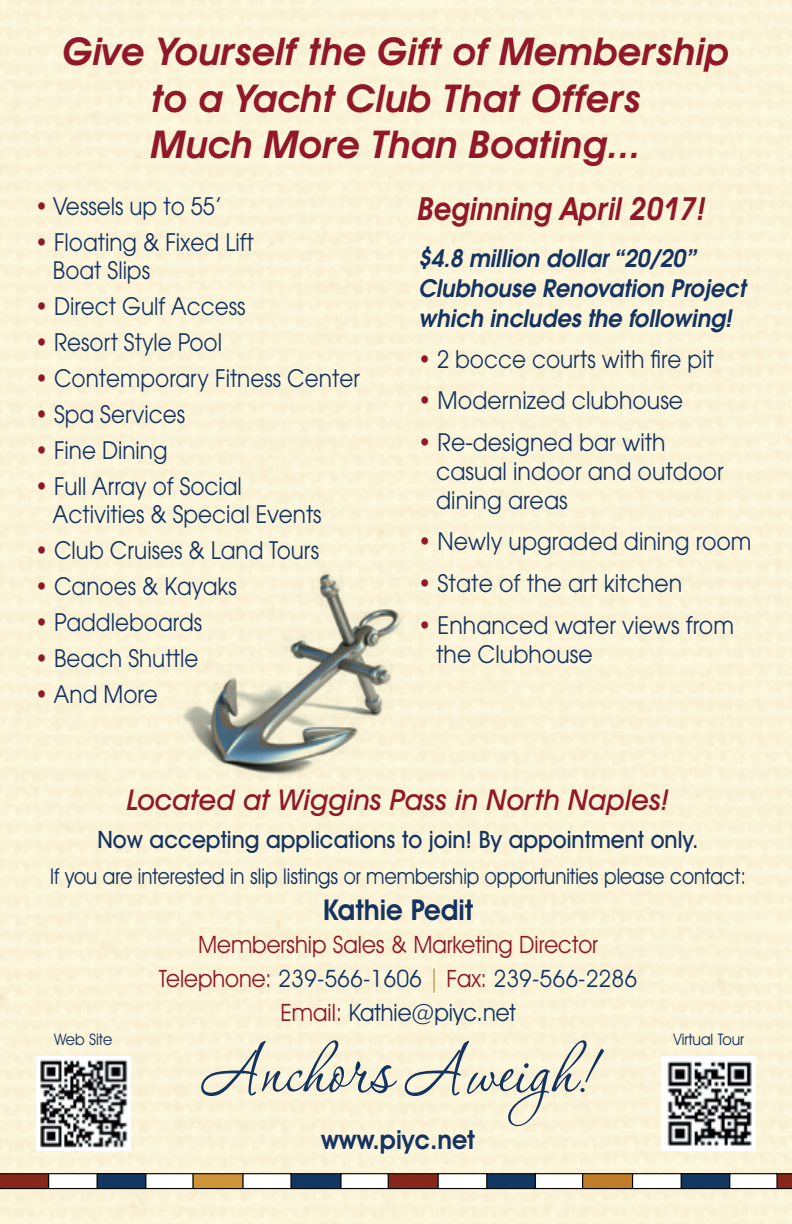
<style>
.page{position:relative;width:792px;height:1224px;background:#fff}
.page>*{position:absolute;margin:0;border:0;box-sizing:border-box;transform-origin:0 0}
.t1{font:86px "P22 Corinthia";color:#143362;scale:.95 1}
.t2{font:italic 600 38.4px/46.2px "Avant Garde IT Cby BT";color:#901828;text-align:center}
.t3{font:italic 600 32px "Avant Garde IT Cby BT";color:#901828;scale:.9 1}
.t4{font:italic 500 28.8px "Avant Garde IT Cby BT";color:#901828}
.t5{font:600 28.8px "Avant Garde IT Cby BT";color:#143362;scale:.95 1}
.t6{font:600 26.4px "Avant Garde IT Cby BT";color:#143362;scale:.95 1}
.t7{font:24px/28px "Avant Garde";color:#143362;scale:.9 1}
.t8{font:24px/28.8px "Avant Garde";color:#143362;scale:.92 1}
.t9{font:24px/33.6px "Avant Garde IT Cby BT";color:#901828;text-align:center;scale:.95 1}
.t10{font:italic 600 24px/30px "Avant Garde";color:#143362;scale:.94 1}
.t11{font:500 24px "Avant Garde IT Cby BT";color:#143362;scale:.95 1}
.t12{font:22px "Avant Garde IT Cby BT";color:#143362;scale:.9 1}
.t13{font:16px "Avant Garde IT Cby BT";color:#143362;scale:.95 1}
.s1{color:#901828}
.s2{color:#143362}
.s3{color:#bb8b3b}
</style>
<div class="page">
<div style="left:0;top:1174px;width:49px;height:14px;background:#87271a"></div>
<div style="left:97px;top:1174px;width:49px;height:15px;background:#123862"></div>
<div style="left:193px;top:1174px;width:50px;height:15px;background:#d09439"></div>
<svg style="left:145px;top:1174px;width:1px;height:14px"></svg>
<svg style="left:48px;top:1174px;width:1px;height:14px"></svg>
<svg style="left:242px;top:1174px;width:2px;height:14px"></svg>
<svg style="left:97px;top:1174px;width:1px;height:14px"></svg>
<svg style="left:192px;top:1174px;width:2px;height:14px"></svg>
<div style="left:291px;top:1174px;width:50px;height:15px;background:#123862"></div>
<div style="left:487px;top:1174px;width:48px;height:14px;background:#123862"></div>
<div style="left:681px;top:1174px;width:49px;height:15px;background:#123862"></div>
<div style="left:388px;top:1174px;width:50px;height:15px;background:#87271a"></div>
<div style="left:583px;top:1174px;width:50px;height:15px;background:#c17e2a"></div>
<div style="left:777px;top:1174px;width:15px;height:15px;background:#87271a"></div>
<svg style="left:340px;top:1174px;width:2px;height:14px"></svg>
<svg style="left:290px;top:1174px;width:2px;height:14px"></svg>
<svg style="left:535px;top:1174px;width:1px;height:14px"></svg>
<svg style="left:729px;top:1174px;width:1px;height:14px"></svg>
<svg style="left:438px;top:1174px;width:1px;height:14px"></svg>
<svg style="left:632px;top:1174px;width:1px;height:14px"></svg>
<svg style="left:486px;top:1174px;width:1px;height:14px"></svg>
<svg style="left:681px;top:1174px;width:1px;height:14px"></svg>
<svg style="left:388px;top:1174px;width:1px;height:14px"></svg>
<svg style="left:582px;top:1174px;width:1px;height:14px"></svg>
<svg style="left:776px;top:1174px;width:2px;height:14px"></svg>
<hr style="left:0;top:1173px;width:792px;height:1px;background:#050504">
<hr style="left:0;top:1188px;width:792px;height:1px;background:#050504">
<img style="left:177px;top:565px;width:228px;height:223px">
<img style="left:667px;top:1061px;width:85px;height:85px">
<img style="left:40px;top:1059px;width:88px;height:89px">
<h2 class="t2" style="left:63px;top:28px;width:668px">Give Yourself the Gift of Membership to a Yacht Club That Offers<br>Much More Than Boating...</h2>
<p class="t7" style="left:35px;top:192px;width:210px"><span class="s1">•</span> Vessels up to 55’</p>
<p class="t7" style="left:53px;top:228px;width:225px;text-indent:-18px"><span class="s1">•</span> Floating &amp; Fixed Lift<br>Boat Slips</p>
<p class="t7" style="left:35px;top:292px;width:235px"><span class="s1">•</span> Direct Gulf Access</p>
<p class="t7" style="left:35px;top:328px;width:209px"><span class="s1">•</span> Resort Style Pool</p>
<p class="t7" style="left:35px;top:364px;width:363px"><span class="s1">•</span> Contemporary Fitness Center</p>
<p class="t7" style="left:35px;top:400px;width:168px"><span class="s1">•</span> Spa Services</p>
<p class="t7" style="left:35px;top:436px;width:149px"><span class="s1">•</span> Fine Dining</p>
<p class="t7" style="left:53px;top:471px;width:301px;line-height:28.8px;text-indent:-18px"><span class="s1">•</span> Full Array of Social<br>Activities &amp; Special Events</p>
<p class="t7" style="left:35px;top:537px;width:317px"><span class="s1">•</span> Club Cruises &amp; Land Tours</p>
<p class="t7" style="left:35px;top:573px;width:226px"><span class="s1">•</span> Canoes &amp; Kayaks</p>
<p class="t7" style="left:35px;top:609px;width:187px"><span class="s1">•</span> Paddleboards</p>
<p class="t7" style="left:35px;top:645px;width:183px"><span class="s1">•</span> Beach Shuttle</p>
<p class="t7" style="left:35px;top:681px;width:138px"><span class="s1">•</span> And More</p>
<h3 class="t3" style="left:418px;top:190px;width:321px">Beginning April 2017!</h3>
<p class="t10" style="left:418px;top:243px;width:350px">$4.8 million dollar “20/20”<br>Clubhouse Renovation Project which includes the following!</p>
<p class="t7" style="left:418px;top:345px;width:330px"><span class="s1">•</span> 2 bocce courts with fire pit</p>
<p class="t8" style="left:418px;top:386px;width:290px"><span class="s1">•</span> Modernized clubhouse</p>
<p class="t8" style="left:436px;top:428px;width:314px;text-indent:-18px"><span class="s1">•</span> Re-designed bar with casual indoor and outdoor dining areas</p>
<p class="t8" style="left:418px;top:527px;width:364px"><span class="s1">•</span> Newly upgraded dining room</p>
<p class="t8" style="left:418px;top:569px;width:289px"><span class="s1">•</span> State of the art kitchen</p>
<p class="t8" style="left:436px;top:611px;width:325px;text-indent:-18px"><span class="s1">•</span> Enhanced water views from the Clubhouse</p>
<p class="t4" style="left:127px;top:782px;width:544px">Located at Wiggins Pass in North Naples!</p>
<p class="t11" style="left:98px;top:825px;width:634px">Now accepting applications to join! By appointment only.</p>
<p class="t12" style="left:50px;top:863px;width:775px">If you are interested in slip listings or membership opportunities please contact:</p>
<p class="t5" style="left:323px;top:892px;width:160px">Kathie Pedit</p>
<p class="t9" style="left:159px;top:928px;width:505px">Membership Sales &amp; Marketing Director<br>Telephone: <span class="s2">239-566-1606</span> <span class="s3">|</span> Fax: <span class="s2">239-566-2286<br></span>Email: <span class="s2">Kathie@piyc.net</span></p>
<h1 class="t1" style="left:200px;top:1027px;width:418px">Anchors Aweigh!</h1>
<p class="t6" style="left:321px;top:1124px;width:163px">www.piyc.net</p>
<p class="t13" style="left:54px;top:1030px;width:63px">Web Site</p>
<p class="t13" style="left:673px;top:1030px;width:76px">Virtual Tour</p>
</div>
